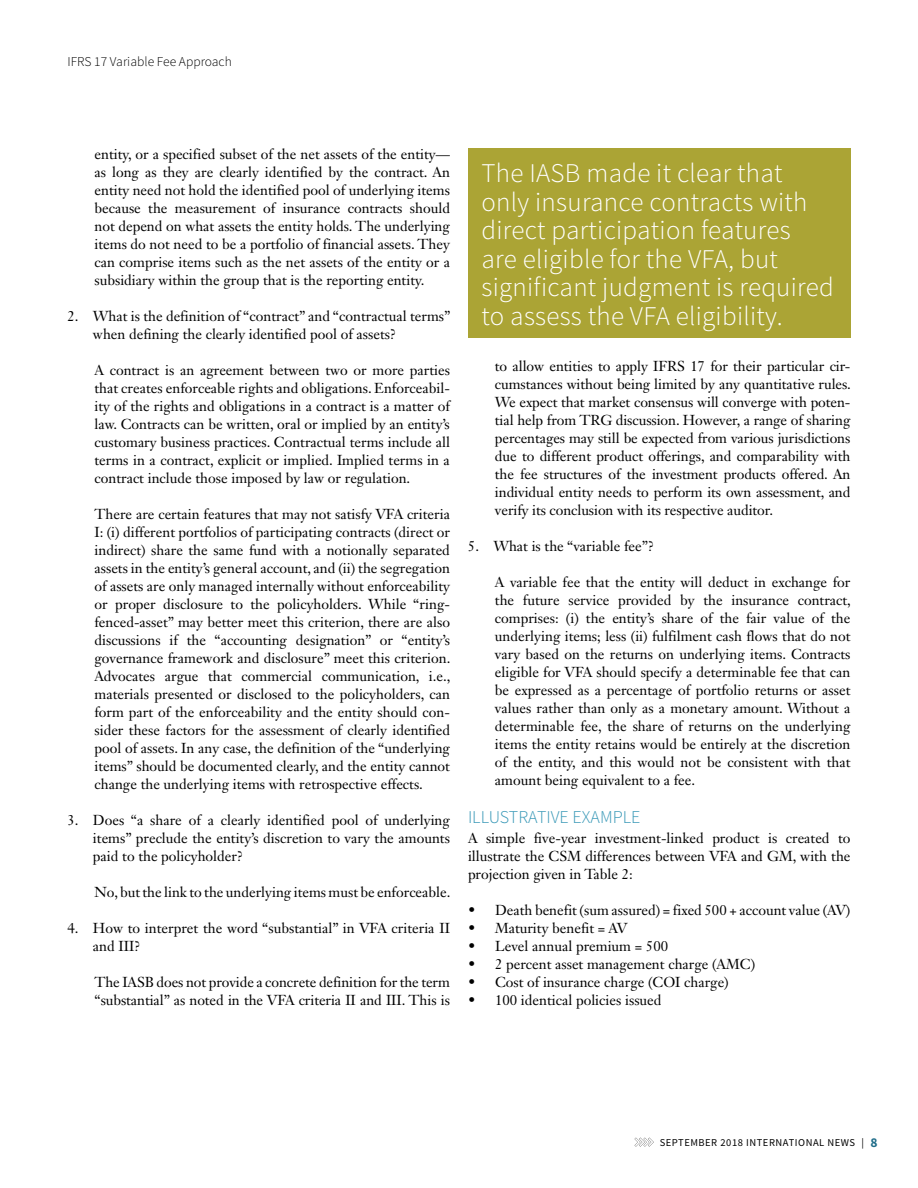
<style>
.page{position:relative;width:918px;height:1188px;background:#fff}
.page>*{position:absolute;margin:0;border:0;box-sizing:border-box;transform-origin:0 0}
.t1{font:300 27px/28.5px "Source Sans Pro";letter-spacing:.01em;color:#fff}
.t2{font:300 18px "Source Sans Pro";color:#3697b6}
.t3{font:14.25px/18px "Janson Text LT Std";color:#000;text-align:justify}
.t4{font:300 13.5px "Source Sans Pro";color:#000}
.t5{font:10.5px "Source Sans Pro";letter-spacing:.05em;color:#000}
.s1{font-weight:700;font-size:13.5px;color:#216e8a}
</style>
<div class="page">
<svg style="left:635px;top:1138px;width:19px;height:9px"></svg>
<div style="left:468px;top:148px;width:382px;height:190px;background:#aba435"></div>
<p class="t4" style="left:68px;top:54px;width:166px">IFRS 17 Variable Fee Approach</p>
<p class="t3" style="left:94px;top:145px;width:357px">entity, or a specified subset of the net assets of the entity— as long as they are clearly identified by the contract. An entity need not hold the identified pool of underlying items because the measurement of insurance contracts should not depend on what assets the entity holds. The underlying items do not need to be a portfolio of financial assets. They can comprise items such as the net assets of the entity or a subsidiary within the group that is the reporting entity.</p>
<p class="t3" style="left:93px;top:307px;width:359px;text-indent:-25px">2. What is the definition of “contract” and “contractual terms” when defining the clearly identified pool of assets?</p>
<p class="t3" style="left:94px;top:361px;width:357px">A contract is an agreement between two or more parties that creates enforceable rights and obligations. Enforceabil&shy;ity of the rights and obligations in a contract is a matter of law. Contracts can be written, oral or implied by an entity’s customary business practices. Contractual terms include all terms in a contract, explicit or implied. Implied terms in a contract include those imposed by law or regulation.</p>
<p class="t3" style="left:94px;top:505px;width:358px">There are certain features that may not satisfy VFA criteria I: (i) different portfolios of participating contracts (direct or indirect) share the same fund with a notionally separated assets in the entity’s general account, and (ii) the segregation of assets are only managed internally without enforceability or proper disclosure to the policyholders. While “ring&shy;fenced-asset” may better meet this criterion, there are also discussions if the “accounting designation” or “entity’s governance framework and disclosure” meet this criterion.<br>Advocates argue that commercial communication, i.e., materials presented or disclosed to the policyholders, can form part of the enforceability and the entity should con&shy;sider these factors for the assessment of clearly identified pool of assets. In any case, the definition of the “underlying items” should be documented clearly, and the entity cannot change the underlying items with retrospective effects.</p>
<p class="t3" style="left:93px;top:811px;width:359px;text-indent:-25px">3. Does “a share of a clearly identified pool of underlying items” preclude the entity’s discretion to vary the amounts paid to the policyholder?</p>
<p class="t3" style="left:94px;top:883px;width:358px">No, but the link to the underlying items must be enforceable.</p>
<p class="t3" style="left:93px;top:919px;width:359px;text-indent:-25px">4. How to interpret the word “substantial” in VFA criteria II and III?</p>
<p class="t3" style="left:94px;top:973px;width:357px">The IASB does not provide a concrete definition for the term “substantial” as noted in the VFA criteria II and III. This is</p>
<h1 class="t1" style="left:482px;top:159px;width:354px">The IASB made it clear that only insurance contracts with direct participation features<br>are eligible for the VFA, but significant judgment is required to assess the VFA eligibility.</h1>
<p class="t3" style="left:495px;top:357px;width:358px">to allow entities to apply IFRS 17 for their particular cir&shy;cumstances without being limited by any quantitative rules.<br>We expect that market consensus will converge with poten&shy;tial help from TRG discussion. However, a range of sharing percentages may still be expected from various jurisdictions due to different product offerings, and comparability with the fee structures of the investment products offered. An individual entity needs to perform its own assessment, and verify its conclusion with its respective auditor.</p>
<p class="t3" style="left:468px;top:537px;width:188px">5. What is the “variable fee”?</p>
<p class="t3" style="left:495px;top:573px;width:358px">A variable fee that the entity will deduct in exchange for the future service provided by the insurance contract, comprises: (i) the entity’s share of the fair value of the underlying items; less (ii) fulfilment cash flows that do not vary based on the returns on underlying items. Contracts eligible for VFA should specify a determinable fee that can be expressed as a percentage of portfolio returns or asset values rather than only as a monetary amount. Without a determinable fee, the share of returns on the underlying items the entity retains would be entirely at the discretion of the entity, and this would not be consistent with that amount being equivalent to a fee.</p>
<p class="t2" style="left:468px;top:806px;width:174px">ILLUSTRATIVE EXAMPLE</p>
<p class="t3" style="left:468px;top:829px;width:384px">A simple five-year investment-linked product is created to illustrate the CSM differences between VFA and GM, with the projection given in Table 2:</p>
<p class="t3" style="left:468px;top:901px;width:384px">• Death benefit (sum assured) = fixed 500 + account value (AV)</p>
<p class="t3" style="left:468px;top:919px;width:161px">• Maturity benefit = AV</p>
<p class="t3" style="left:468px;top:937px;width:202px">• Level annual premium = 500</p>
<p class="t3" style="left:468px;top:955px;width:289px">• 2 percent asset management charge (AMC)</p>
<p class="t3" style="left:468px;top:973px;width:262px">• Cost of insurance charge (COI charge)</p>
<p class="t3" style="left:468px;top:991px;width:195px">• 100 identical policies issued</p>
<p class="t5" style="left:660px;top:1136px;width:219px">SEPTEMBER 2018 INTERNATIONAL NEWS | <span class="s1">8</span></p>
</div>
